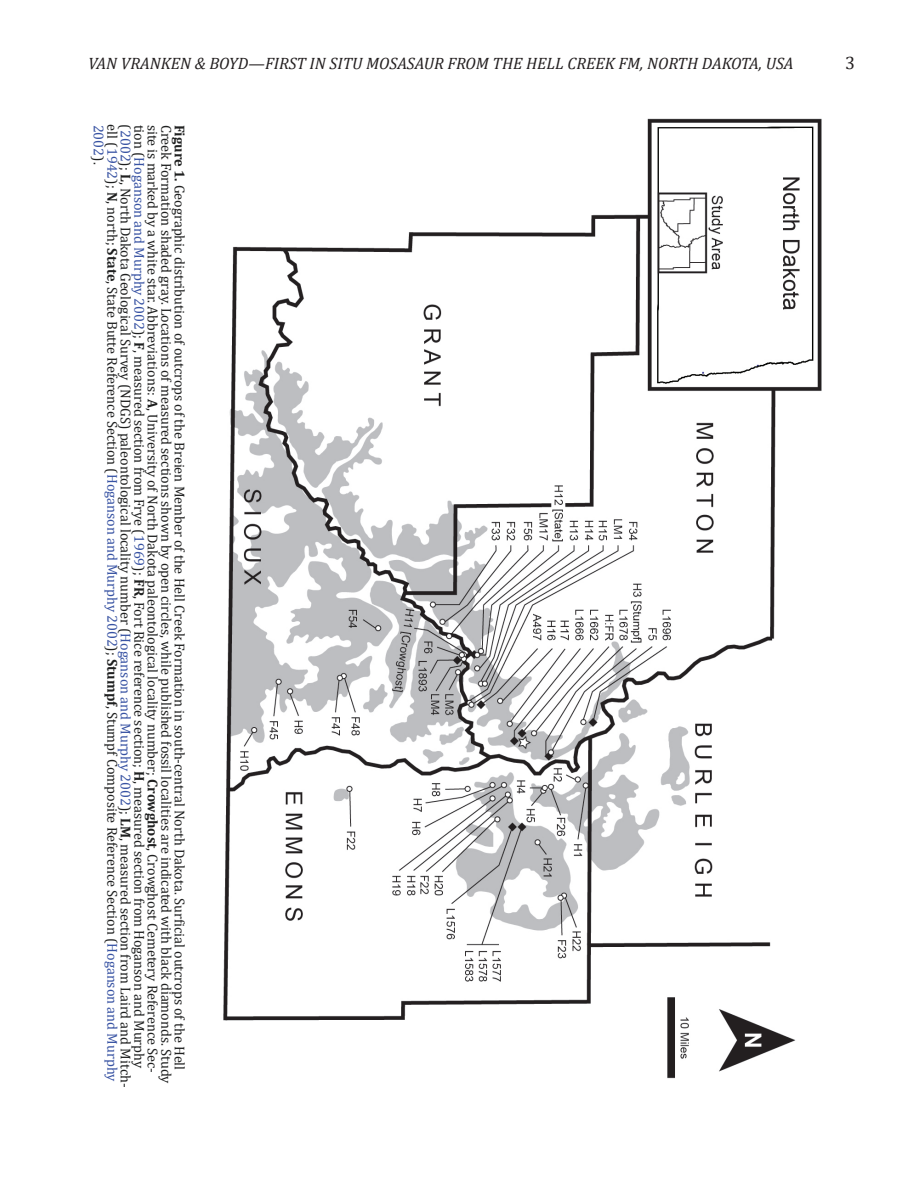
<style>
.page{position:relative;width:918px;height:1188px;background:#fff}
.page>*{position:absolute;margin:0;border:0;box-sizing:border-box;transform-origin:0 0}
.t1{font:18px "Cambria";color:#231f20}
.t2{font:italic 16.5px "Cambria";color:#231f20}
.t3{font:14.25px/13.5px "Cambria";color:#1f2020}
.s1{font-weight:700}
.s2{color:#3853a3}
</style>
<div class="page">
<img style="left:223px;top:118px;width:599px;height:961px">
<p class="t2" style="left:88px;top:51px;width:707px">VAN VRANKEN &amp; BOYD—FIRST IN SITU MOSASAUR FROM THE HELL CREEK FM, NORTH DAKOTA, USA</p>
<p class="t1" style="left:845px;top:52px;width:11px">3</p>
<p class="t3" style="left:187px;top:124px;width:964px;rotate:90deg"><span class="s1">Figure 1.</span> Geographic distribution of outcrops of the Breien Member of the Hell Creek Formation in south-central North Dakota. Surficial outcrops of the Hell Creek Formation shaded gray. Locations of measured sections shown by open circles, while published fossil localities are indicated with black diamonds. Study site is marked by a white star. Abbreviations: <span class="s1">A</span>, University of North Dakota paleontological locality number; <span class="s1">Crowghost</span>, Crowghost Cemetery Reference Sec&shy;tion (<span class="s2">Hoganson and Murphy 2002</span>); <span class="s1">F</span>, measured section from Frye (<span class="s2">1969</span>); <span class="s1">FR</span>, Fort Rice reference section; <span class="s1">H</span>, measured section from Hoganson and Murphy (<span class="s2">2002</span>); <span class="s1">L</span>, North Dakota Geological Survey (NDGS) paleontological locality number (<span class="s2">Hoganson and Murphy 2002</span>); <span class="s1">LM</span>, measured section from Laird and Mitch&shy;ell (<span class="s2">1942</span>); <span class="s1">N</span>, north; <span class="s1">State</span>, State Butte Reference Section (<span class="s2">Hoganson and Murphy 2002</span>); <span class="s1">Stumpf</span>, Stumpf Composite Reference Section (<span class="s2">Hoganson and Murphy 2002</span>).</p>
</div>
